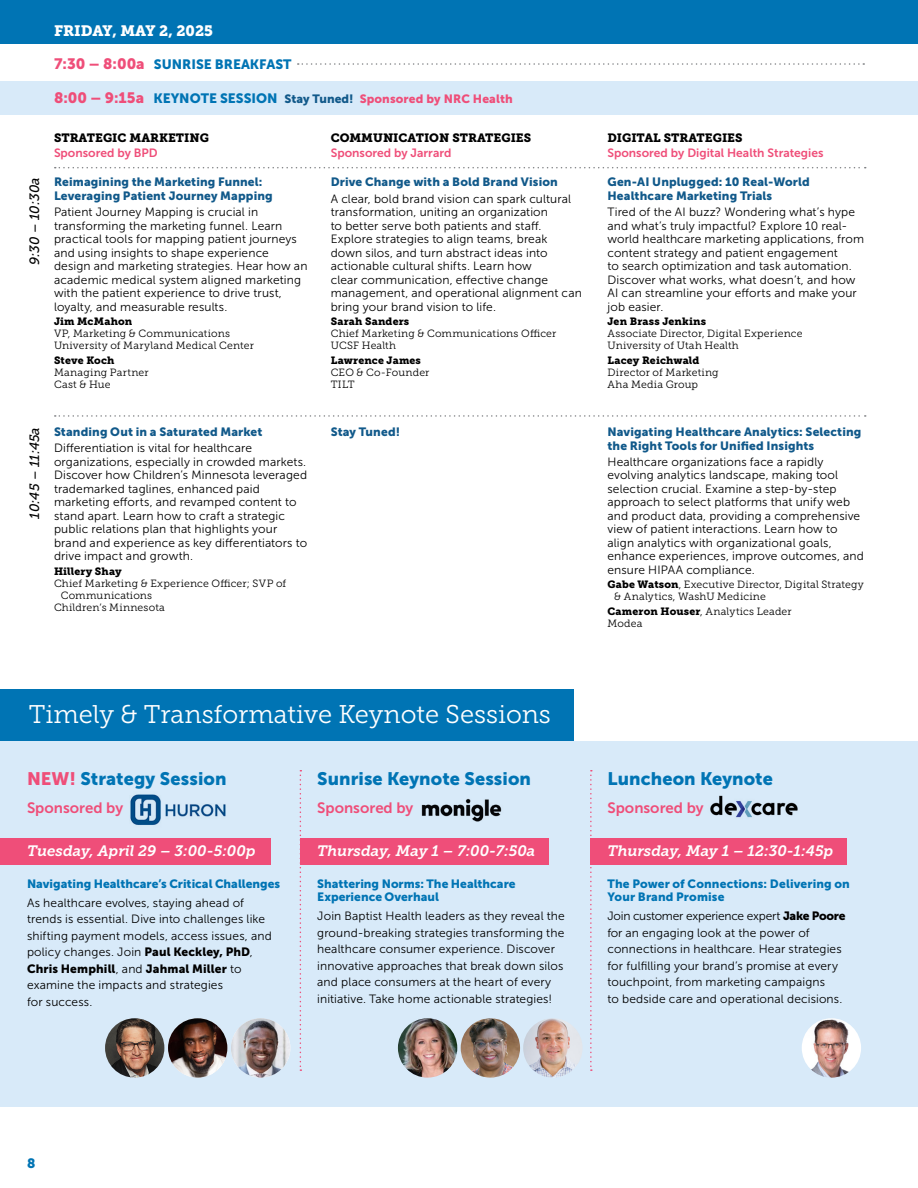
<style>
.page{position:relative;width:918px;height:1188px;background:#fff}
.page>*{position:absolute;margin:0;border:0;box-sizing:border-box;transform-origin:0 0}
.t1{font:25.5px "Museo Slab 300";color:#fff}
.t2{font:18px "Museo Sans 900";letter-spacing:.005em;color:#0074b4}
.t3{font:italic 15px "Museo Slab 700";color:#fff}
.t4{font:15px "Museo Sans 700";color:#ef4e79}
.t5{font:15px "Museo Slab 900";color:#fff}
.t6{font:13.5px "Museo Sans 900";color:#0074b4}
.t7{font:italic 13.5px "Museo Slab 500";letter-spacing:-.005em;color:#000}
.t8{font:13.5px "Museo Slab 900";color:#0074b4}
.t9{font:12px/13.5px "Museo Sans 300";letter-spacing:.01em;color:#000}
.t10{font:12px/13.5px "Museo Sans 900";letter-spacing:.01em;color:#11598a}
.t11{font:12px/13.5px "Museo Sans 900";letter-spacing:.005em;color:#0074b4}
.t12{font:12px "Museo Sans 700";color:#ef4e79}
.t13{font:12px "Museo Slab 900";color:#000}
.t14{font:12px "Museo Sans 900";letter-spacing:.01em;color:#ef4e79}
.t15{font:12px "Museo Sans 900";letter-spacing:.01em;color:#000}
.t16{font:10.5px/12px "Museo Slab 300";letter-spacing:.015em;color:#000}
.t17{font:10.5px "Museo Slab 900";letter-spacing:.015em;color:#000}
.s1{font-size:15px;color:#ef4e79}
.s2{font-size:15px}
.s3{font-size:13.5px;color:#0074b4}
.s4{color:#11598a}
.s5{font-family:"Museo Slab 900"}
.s6{color:#ef4e79}
.s7{font-family:"Museo Sans 900"}
.s8{font-family:"Museo Sans 300"}
</style>
<div class="page">
<div style="left:0;top:81px;width:918px;height:33px;background:#d8eaf9"></div>
<div style="left:0;top:741px;width:918px;height:365px;background:#d8eaf9"></div>
<div style="left:0;top:0;width:918px;height:44px;background:#0074b4"></div>
<svg style="left:55px;top:167px;width:811px;height:1px"></svg>
<svg style="left:55px;top:415px;width:811px;height:2px"></svg>
<svg style="left:298px;top:63px;width:566px;height:2px"></svg>
<div style="left:0;top:689px;width:574px;height:52px;background:#0074b4"></div>
<div style="left:0;top:838px;width:270px;height:27px;background:#ef4e79"></div>
<img style="left:130px;top:794px;width:96px;height:31px">
<img style="left:710px;top:795px;width:88px;height:23px">
<img style="left:421px;top:798px;width:81px;height:24px">
<svg style="left:300px;top:770px;width:1px;height:301px"></svg>
<svg style="left:590px;top:770px;width:2px;height:301px"></svg>
<div style="left:300px;top:838px;width:249px;height:27px;background:#ef4e79"></div>
<div style="left:590px;top:838px;width:257px;height:27px;background:#ef4e79"></div>
<img style="left:802px;top:1018px;width:59px;height:60px;border-radius:30px">
<img style="left:398px;top:1018px;width:59px;height:60px;border-radius:30px">
<img style="left:461px;top:1018px;width:59px;height:60px;border-radius:30px">
<img style="left:105px;top:1018px;width:59px;height:60px;border-radius:30px">
<img style="left:523px;top:1018px;width:60px;height:60px;border-radius:30px">
<img style="left:168px;top:1018px;width:59px;height:60px;border-radius:30px">
<img style="left:231px;top:1018px;width:59px;height:60px;border-radius:30px">
<p class="t5" style="left:54px;top:22px;width:161px">FRIDAY, MAY 2, 2025</p>
<p class="t6" style="left:54px;top:56px;width:239px"><span class="s1">7:30 – 8:00a</span> SUNRISE BREAKFAST</p>
<p class="t14" style="left:54px;top:92px;width:460px"><span class="s2">8:00 – 9:15a</span> <span class="s3">KEYNOTE SESSION</span> <span class="s4">Stay Tuned!</span> Sponsored by NRC Health</p>
<p class="t13" style="left:54px;top:131px;width:156px">STRATEGIC MARKETING</p>
<p class="t12" style="left:54px;top:146px;width:105px">Sponsored by BPD</p>
<p class="t13" style="left:331px;top:131px;width:202px">COMMUNICATION STRATEGIES</p>
<p class="t12" style="left:331px;top:146px;width:122px">Sponsored by Jarrard</p>
<p class="t13" style="left:607px;top:131px;width:137px">DIGITAL STRATEGIES</p>
<p class="t12" style="left:607px;top:146px;width:217px">Sponsored by Digital Health Strategies</p>
<p class="t7" style="left:27px;top:265px;width:89px;rotate:-90deg">9:30 – 10:30a</p>
<p class="t10" style="left:54px;top:175px;width:220px">Reimagining the Marketing Funnel:<br>Leveraging Patient Journey Mapping</p>
<p class="t9" style="left:54px;top:205px;width:255px">Patient Journey Mapping is crucial in transforming the marketing funnel. Learn practical tools for mapping patient journeys and using insights to shape experience design and marketing strategies. Hear how an academic medical system aligned marketing with the patient experience to drive trust, loyalty, and measurable results.</p>
<p class="t17" style="left:54px;top:316px;width:80px">Jim McMahon</p>
<p class="t16" style="left:54px;top:328px;width:201px">VP, Marketing &amp; Communications<br>University of Maryland Medical Center</p>
<p class="t17" style="left:54px;top:354px;width:62px">Steve Koch</p>
<p class="t16" style="left:54px;top:367px;width:96px">Managing Partner<br>Cast &amp; Hue</p>
<p class="t10" style="left:331px;top:175px;width:229px">Drive Change with a Bold Brand Vision</p>
<p class="t9" style="left:331px;top:192px;width:253px">A clear, bold brand vision can spark cultural transformation, uniting an organization<br>to better serve both patients and staff.<br>Explore strategies to align teams, break down silos, and turn abstract ideas into actionable cultural shifts. Learn how<br>clear communication, effective change management, and operational alignment can bring your brand vision to life.</p>
<p class="t17" style="left:331px;top:316px;width:80px">Sarah Sanders</p>
<p class="t16" style="left:331px;top:328px;width:227px">Chief Marketing &amp; Communications Officer<br>UCSF Health</p>
<p class="t17" style="left:331px;top:354px;width:92px">Lawrence James</p>
<p class="t16" style="left:331px;top:367px;width:100px">CEO &amp; Co-Founder<br>TILT</p>
<p class="t10" style="left:608px;top:175px;width:204px">Gen-AI Unplugged: 10 Real-World<br>Healthcare Marketing Trials</p>
<p class="t9" style="left:608px;top:205px;width:258px">Tired of the AI buzz? Wondering what’s hype and what’s truly impactful? Explore 10 real&shy;world healthcare marketing applications, from content strategy and patient engagement<br>to search optimization and task automation.<br>Discover what works, what doesn’t, and how AI can streamline your efforts and make your job easier.</p>
<p class="t17" style="left:608px;top:316px;width:100px">Jen Brass Jenkins</p>
<p class="t16" style="left:608px;top:328px;width:197px">Associate Director, Digital Experience<br>University of Utah Health</p>
<p class="t17" style="left:608px;top:354px;width:94px">Lacey Reichwald</p>
<p class="t16" style="left:608px;top:367px;width:113px">Director of Marketing<br>Aha Media Group</p>
<p class="t7" style="left:27px;top:519px;width:93px;rotate:-90deg">10:45 – 11:45a</p>
<p class="t10" style="left:54px;top:425px;width:210px">Standing Out in a Saturated Market</p>
<p class="t9" style="left:54px;top:441px;width:255px">Differentiation is vital for healthcare organizations, especially in crowded markets.<br>Discover how Children’s Minnesota leveraged trademarked taglines, enhanced paid marketing efforts, and revamped content to stand apart. Learn how to craft a strategic public relations plan that highlights your brand and experience as key differentiators to drive impact and growth.</p>
<p class="t17" style="left:54px;top:565px;width:69px">Hillery Shay</p>
<p class="t16" style="left:54px;top:577px;width:234px">Chief Marketing &amp; Experience Officer; SVP of</p>
<p class="t16" style="left:61px;top:589px;width:93px">Communications</p>
<p class="t16" style="left:54px;top:601px;width:112px">Children’s Minnesota</p>
<p class="t10" style="left:331px;top:425px;width:71px">Stay Tuned!</p>
<p class="t10" style="left:608px;top:425px;width:255px">Navigating Healthcare Analytics: Selecting the Right Tools for Unified Insights</p>
<p class="t9" style="left:608px;top:455px;width:258px">Healthcare organizations face a rapidly evolving analytics landscape, making tool selection crucial. Examine a step-by-step approach to select platforms that unify web and product data, providing a comprehensive view of patient interactions. Learn how to align analytics with organizational goals, enhance experiences, improve outcomes, and ensure HIPAA compliance.</p>
<p class="t16" style="left:614px;top:579px;width:251px;text-indent:-7px"><span class="s5">Gabe Watson</span>, Executive Director, Digital Strategy &amp; Analytics, WashU Medicine</p>
<p class="t16" style="left:608px;top:606px;width:186px"><span class="s5">Cameron Houser</span>, Analytics Leader<br>Modea</p>
<h1 class="t1" style="left:29px;top:701px;width:524px">Timely &amp; Transformative Keynote Sessions</h1>
<h2 class="t2" style="left:27px;top:768px;width:201px"><span class="s6">NEW!</span> Strategy Session</h2>
<p class="t4" style="left:27px;top:800px;width:98px">Sponsored by</p>
<h2 class="t2" style="left:317px;top:768px;width:215px">Sunrise Keynote Session</h2>
<p class="t4" style="left:317px;top:800px;width:98px">Sponsored by</p>
<h2 class="t2" style="left:608px;top:768px;width:167px">Luncheon Keynote</h2>
<p class="t4" style="left:608px;top:800px;width:98px">Sponsored by</p>
<p class="t3" style="left:27px;top:843px;width:230px">Tuesday, April 29 – 3:00-5:00p</p>
<p class="t3" style="left:317px;top:843px;width:220px">Thursday, May 1 – 7:00-7:50a</p>
<p class="t3" style="left:608px;top:843px;width:227px">Thursday, May 1 – 12:30-1:45p</p>
<p class="t11" style="left:27px;top:877px;width:255px">Navigating Healthcare’s Critical Challenges</p>
<p class="t9" style="left:27px;top:895px;width:246px;line-height:16.5px">As healthcare evolves, staying ahead of trends is essential. Dive into challenges like shifting payment models, access issues, and policy changes. Join <span class="s7">Paul Keckley, PhD</span>,</p>
<p class="t15" style="left:27px;top:962px;width:216px">Chris Hemphill<span class="s8">, and</span> Jahmal Miller <span class="s8">to</span></p>
<p class="t9" style="left:27px;top:977px;width:198px;line-height:16.5px">examine the impacts and strategies for success.</p>
<p class="t11" style="left:317px;top:877px;width:200px">Shattering Norms: The Healthcare<br>Experience Overhaul</p>
<p class="t9" style="left:317px;top:908px;width:249px;line-height:16.5px">Join Baptist Health leaders as they reveal the ground-breaking strategies transforming the healthcare consumer experience. Discover innovative approaches that break down silos and place consumers at the heart of every initiative. Take home actionable strategies!</p>
<p class="t11" style="left:608px;top:877px;width:244px">The Power of Connections: Delivering on<br>Your Brand Promise</p>
<p class="t9" style="left:608px;top:908px;width:240px;line-height:16.5px">Join customer experience expert <span class="s7">Jake Poore </span>for an engaging look at the power of connections in healthcare. Hear strategies for fulfilling your brand’s promise at every touchpoint, from marketing campaigns<br>to bedside care and operational decisions.</p>
<p class="t8" style="left:27px;top:1155px;width:10px">8</p>
</div>
